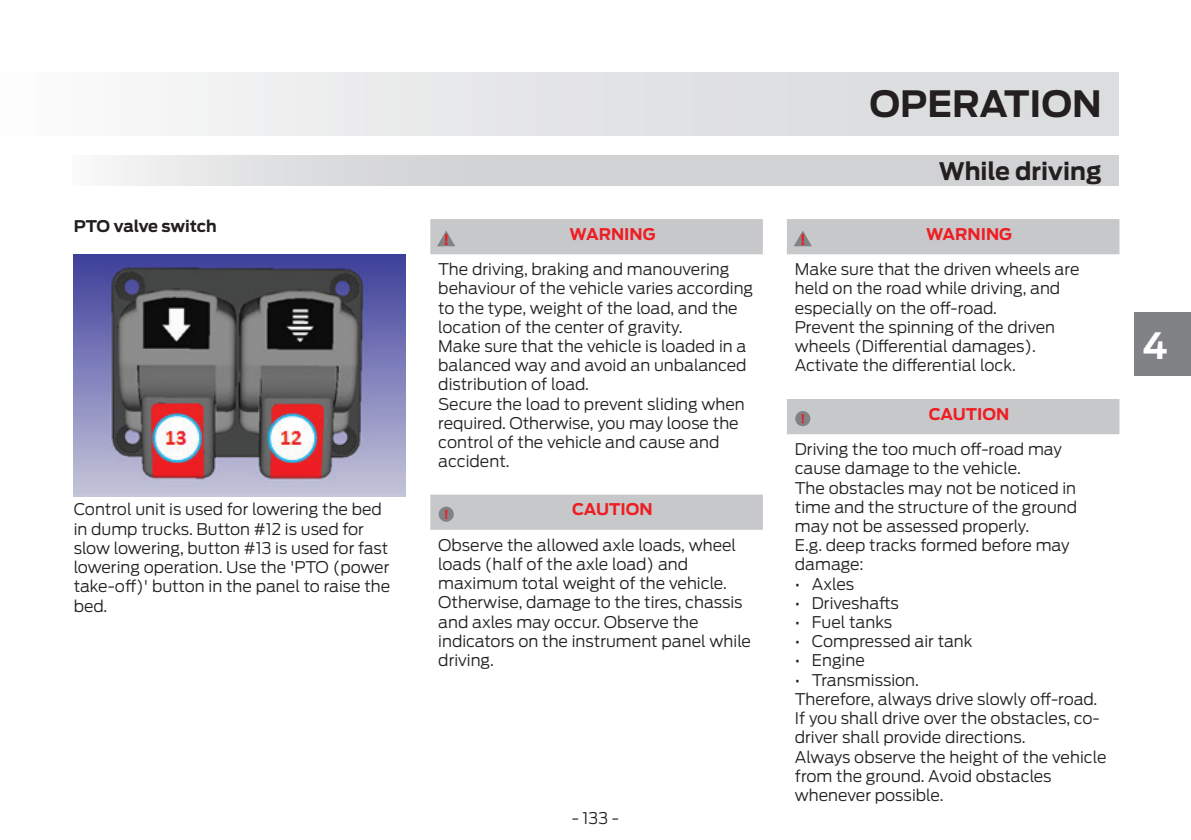
<style>
.page{position:relative;width:1191px;height:840px;background:#fff}
.page>*{position:absolute;margin:0;border:0;box-sizing:border-box;transform-origin:0 0}
.t1{font:700 36px "Ford Antenna";color:#231f20}
.t2{font:700 36px "Ford Antenna";color:#fff}
.Heading_2{font:700 24px "Ford Antenna";color:#231f20}
.body_text{font:300 16px/19.2px "Ford Antenna";color:#231f20}
.t3{font:700 16px "Ford Antenna";color:#ee1d23}
.body_text-2{font:700 16px "Ford Antenna";letter-spacing:-.01em;color:#231f20}
</style>
<div class="page">
<div style="left:0;top:72px;width:1119px;height:63px;background:linear-gradient(to right,#f8f8f9,#d6d7d9)"></div>
<svg style="left:111px;top:155px;width:1008px;height:30px;background:#d6d7d9"></svg>
<div style="left:1133px;top:312px;width:58px;height:63px;background:#808285"></div>
<img style="left:74px;top:254px;width:331px;height:242px">
<div style="left:430px;top:219px;width:333px;height:35px;background:#c7c8ca"></div>
<div style="left:430px;top:494px;width:333px;height:35px;background:#c7c8ca"></div>
<div style="left:787px;top:219px;width:332px;height:35px;background:#c7c8ca"></div>
<div style="left:787px;top:399px;width:332px;height:35px;background:#c7c8ca"></div>
<p class="body_text-2" style="left:74px;top:211px;width:145px">PTO valve switch</p>
<p class="body_text" style="left:74px;top:498px;width:318px">Control unit is used for lowering the bed in dump trucks. Button #12 is used for slow lowering, button #13 is used for fast lowering operation. Use the 'PTO (power take-off)' button in the panel to raise the bed.</p>
<p class="t3" style="left:569px;top:219px;width:87px">WARNING</p>
<p class="body_text" style="left:438px;top:258px;width:316px">The driving, braking and manouvering behaviour of the vehicle varies according to the type, weight of the load, and the location of the center of gravity.</p>
<p class="body_text" style="left:438px;top:334px;width:310px;text-align:justify">Make sure that the vehicle is loaded in a balanced way and avoid an unbalanced distribution of load.</p>
<p class="body_text" style="left:438px;top:392px;width:308px">Secure the load to prevent sliding when required. Otherwise, you may loose the control of the vehicle and cause and accident.</p>
<p class="t3" style="left:572px;top:495px;width:82px">CAUTION</p>
<p class="body_text" style="left:438px;top:533px;width:314px">Observe the allowed axle loads, wheel loads (half of the axle load) and maximum total weight of the vehicle.<br>Otherwise, damage to the tires, chassis and axles may occur. Observe the indicators on the instrument panel while driving.</p>
<p class="body_text" style="left:571px;top:806px;width:49px">- 133 -</p>
<h1 class="t1" style="left:869px;top:71px;width:234px">OPERATION</h1>
<p class="Heading_2" style="left:939px;top:149px;width:164px">While driving</p>
<p class="t3" style="left:926px;top:219px;width:87px">WARNING</p>
<p class="body_text" style="left:795px;top:258px;width:286px">Make sure that the driven wheels are held on the road while driving, and especially on the off-road.</p>
<p class="body_text" style="left:795px;top:315px;width:262px">Prevent the spinning of the driven wheels (Differential damages).</p>
<p class="body_text" style="left:795px;top:354px;width:223px">Activate the differential lock.</p>
<p class="t3" style="left:928px;top:399px;width:82px">CAUTION</p>
<p class="body_text" style="left:795px;top:437px;width:269px">Driving the too much off-road may cause damage to the vehicle.</p>
<p class="body_text" style="left:795px;top:476px;width:284px;text-align:justify">The obstacles may not be noticed in time and the structure of the ground may not be assessed properly.</p>
<p class="body_text" style="left:795px;top:533px;width:276px">E.g. deep tracks formed before may damage:</p>
<p class="body_text" style="left:795px;top:572px;width:61px">• Axles</p>
<p class="body_text" style="left:795px;top:591px;width:106px">• Driveshafts</p>
<p class="body_text" style="left:795px;top:610px;width:99px">• Fuel tanks</p>
<p class="body_text" style="left:795px;top:629px;width:179px">• Compressed air tank</p>
<p class="body_text" style="left:795px;top:648px;width:71px">• Engine</p>
<p class="body_text" style="left:795px;top:668px;width:126px">• Transmission.</p>
<p class="body_text" style="left:795px;top:687px;width:306px">Therefore, always drive slowly off-road.<br>If you shall drive over the obstacles, co&shy;driver shall provide directions.</p>
<p class="body_text" style="left:795px;top:744px;width:313px">Always observe the height of the vehicle from the ground. Avoid obstacles whenever possible.</p>
<h1 class="t2" style="left:1142px;top:313px;width:27px">4</h1>
</div>
